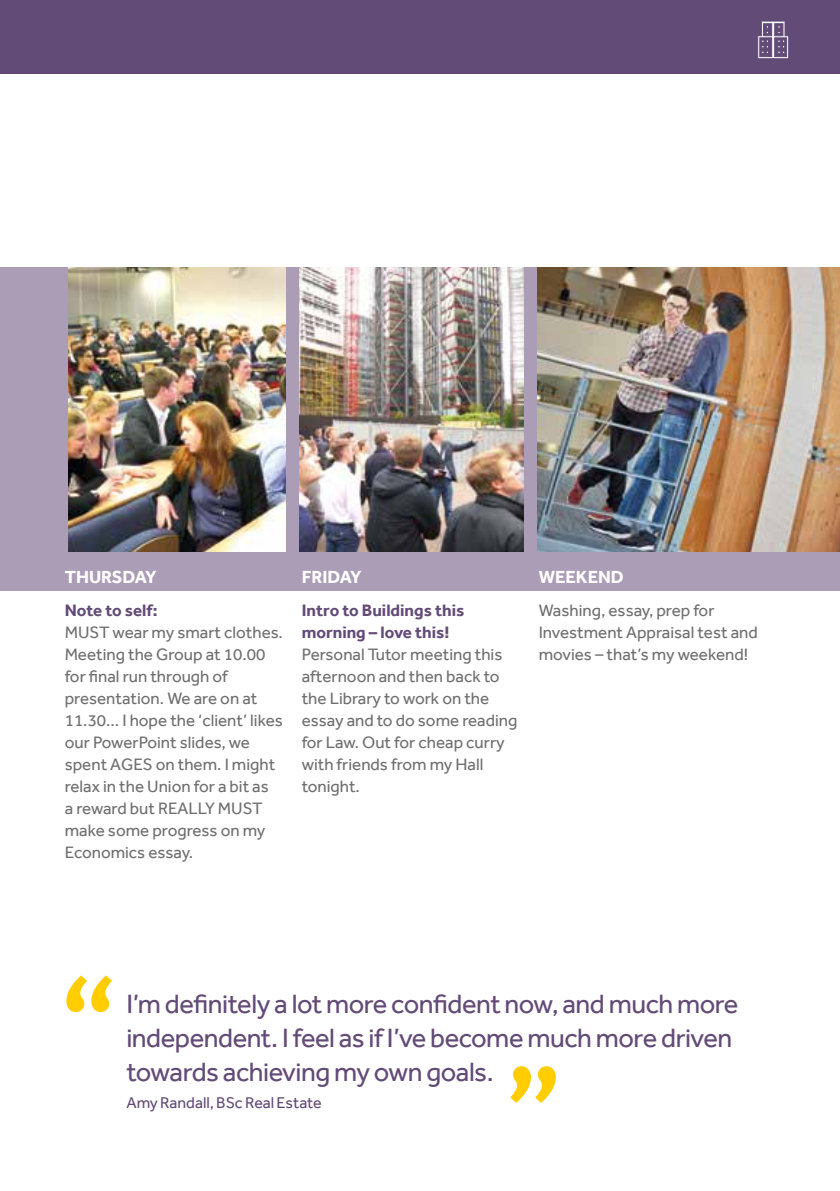
<style>
.page{position:relative;width:840px;height:1191px;background:#fff}
.page>*{position:absolute;margin:0;border:0;box-sizing:border-box;transform-origin:0 0}
.t1{font:27.2px/33.6px "Effra";letter-spacing:-.02em;color:#634b78}
.t2{font:700 18px "Effra";color:#fff}
.t3{font:17px/22px "Effra";color:#706f6f}
.t4{font:700 17px/22px "Effra";color:#634b78}
.t5{font:16px "Effra";color:#634b78}
</style>
<div class="page">
<div style="left:0;top:268px;width:839px;height:323px;background:#ac9db7"></div>
<div style="left:0;top:0;width:839px;height:74px;background:#634b78"></div>
<svg style="left:758px;top:21px;width:30px;height:38px"></svg>
<img style="left:68px;top:268px;width:217px;height:283px">
<img style="left:537px;top:268px;width:302px;height:283px">
<img style="left:299px;top:268px;width:223px;height:283px">
<svg style="left:510px;top:1066px;width:46px;height:36px"></svg>
<svg style="left:66px;top:975px;width:46px;height:37px"></svg>
<p class="t2" style="left:65px;top:565px;width:93px">THURSDAY</p>
<p class="t2" style="left:301px;top:565px;width:61px">FRIDAY</p>
<p class="t2" style="left:538px;top:565px;width:87px">WEEKEND</p>
<p class="t4" style="left:65px;top:599px;width:94px">Note to self:</p>
<p class="t3" style="left:65px;top:621px;width:219px">MUST wear my smart clothes.<br>Meeting the Group at 10.00 for final run through of presentation. We are on at<br>11.30… I hope the ‘client’ likes our PowerPoint slides, we spent AGES on them. I might relax in the Union for a bit as<br>a reward but REALLY MUST make some progress on my<br>Economics essay.</p>
<p class="t3" style="left:538px;top:599px;width:220px">Washing, essay, prep for<br>Investment Appraisal test and movies – that’s my weekend!</p>
<p class="t4" style="left:301px;top:599px;width:164px">Intro to Buildings this morning – love this!</p>
<p class="t3" style="left:301px;top:643px;width:217px">Personal Tutor meeting this afternoon and then back to the Library to work on the essay and to do some reading for Law. Out for cheap curry with friends from my Hall tonight.</p>
<h1 class="t1" style="left:126px;top:987px;width:613px">I’m definitely a lot more confident now, and much more independent. I feel as if I’ve become much more driven towards achieving my own goals.</h1>
<p class="t5" style="left:126px;top:1093px;width:197px">Amy Randall, BSc Real Estate</p>
</div>
